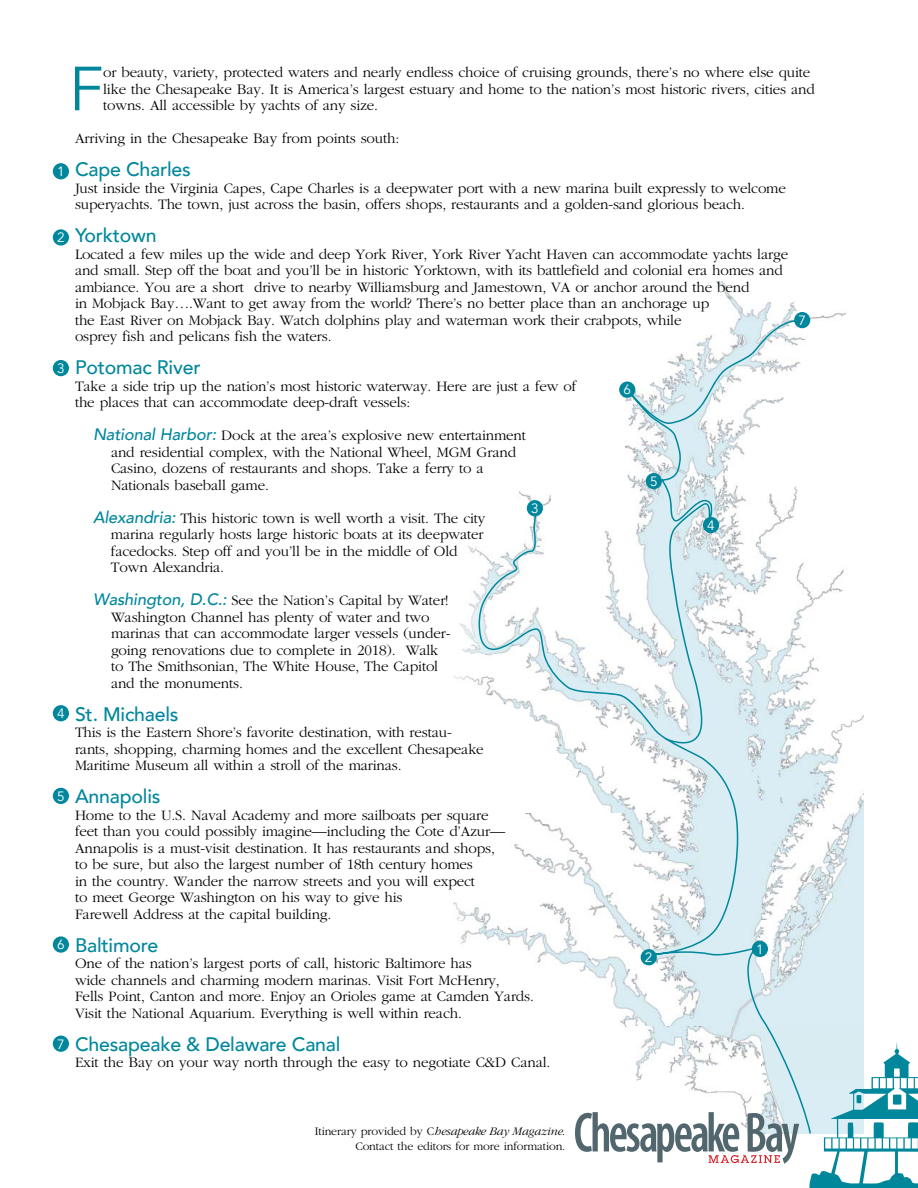
<style>
.page{position:relative;width:918px;height:1188px;background:#fff}
.page>*{position:absolute;margin:0;border:0;box-sizing:border-box;transform-origin:0 0}
.t1{font:61.65px "Avenir Next";color:#00879c}
.t2{font:500 19.5px "Avenir";letter-spacing:-.01em;color:#00879c}
.t3{font:300 15px/16.5px "Garamond";letter-spacing:-.01em;color:#000}
.t4{font:13.5px "Avenir";color:#fff}
.t5{font:300 12px/15px "Garamond";letter-spacing:-.01em;color:#000;text-align:right}
.s1{font-family:"Avenir";font-weight:500;font-style:italic;font-size:16.5px;color:#00879c}
.s2{font-style:italic}
</style>
<div class="page">
<div style="left:53px;top:163px;width:16px;height:16px;background:#00879c;border-radius:50%"></div>
<div style="left:53px;top:229px;width:16px;height:17px;background:#00879c;border-radius:50%"></div>
<div style="left:53px;top:360px;width:16px;height:16px;background:#00879c;border-radius:50%"></div>
<div style="left:53px;top:705px;width:16px;height:16px;background:#00879c;border-radius:50%"></div>
<div style="left:53px;top:788px;width:16px;height:16px;background:#00879c;border-radius:50%"></div>
<div style="left:53px;top:936px;width:16px;height:17px;background:#00879c;border-radius:50%"></div>
<div style="left:53px;top:1036px;width:16px;height:16px;background:#00879c;border-radius:50%"></div>
<img style="left:453px;top:282px;width:411px;height:759px">
<svg style="left:479px;top:509px;width:332px;height:625px"></svg>
<svg style="left:627px;top:320px;width:172px;height:424px"></svg>
<svg style="left:809px;top:1041px;width:109px;height:147px"></svg>
<div style="left:893px;top:1094px;width:9px;height:11px;background:#00879c"></div>
<div style="left:856px;top:1095px;width:5px;height:8px;background:#00879c"></div>
<svg style="left:575px;top:1112px;width:224px;height:52px"></svg>
<div style="left:752px;top:941px;width:16px;height:16px;background:#00879c;border-radius:50%"></div>
<div style="left:641px;top:949px;width:16px;height:16px;background:#00879c;border-radius:50%"></div>
<div style="left:527px;top:500px;width:16px;height:16px;background:#00879c;border-radius:50%"></div>
<div style="left:703px;top:517px;width:16px;height:16px;background:#00879c;border-radius:50%"></div>
<div style="left:646px;top:473px;width:16px;height:16px;background:#00879c;border-radius:50%"></div>
<div style="left:619px;top:382px;width:16px;height:16px;background:#00879c;border-radius:50%"></div>
<div style="left:794px;top:312px;width:16px;height:16px;background:#00879c;border-radius:50%"></div>
<p class="t4" style="left:57px;top:163px;width:9px">1</p>
<p class="t4" style="left:57px;top:230px;width:9px">2</p>
<p class="t4" style="left:57px;top:360px;width:9px">3</p>
<p class="t4" style="left:57px;top:705px;width:9px">4</p>
<p class="t4" style="left:57px;top:788px;width:9px">5</p>
<p class="t4" style="left:57px;top:937px;width:9px">6</p>
<p class="t4" style="left:57px;top:1036px;width:9px">7</p>
<h1 class="t1" style="left:69px;top:37px;width:36px">F</h1>
<p class="t3" style="left:103px;top:64px;width:713px">or beauty, variety, protected waters and nearly endless choice of cruising grounds, there’s no where else quite like the Chesapeake Bay. It is America’s largest estuary and home to the nation’s most historic rivers, cities and towns. All accessible by yachts of any size.</p>
<p class="t3" style="left:75px;top:130px;width:326px">Arriving in the Chesapeake Bay from points south:</p>
<h2 class="t2" style="left:75px;top:153px;width:117px">Cape Charles</h2>
<p class="t3" style="left:75px;top:180px;width:712px">Just inside the Virginia Capes, Cape Charles is a deepwater port with a new marina built expressly to welcome superyachts. The town, just across the basin, offers shops, restaurants and a golden-sand glorious beach.</p>
<h2 class="t2" style="left:75px;top:219px;width:83px">Yorktown</h2>
<p class="t3" style="left:75px;top:246px;width:715px">Located a few miles up the wide and deep York River, York River Yacht Haven can accommodate yachts large and small. Step off the boat and you’ll be in historic Yorktown, with its battlefield and colonial era homes and ambiance. You are a short drive to nearby Williamsburg and Jamestown, VA or anchor around the bend<br>in Mobjack Bay….Want to get away from the world? There’s no better place than an anchorage up<br>the East River on Mobjack Bay. Watch dolphins play and waterman work their crabpots, while<br>osprey fish and pelicans fish the waters.</p>
<h2 class="t2" style="left:75px;top:351px;width:127px">Potomac River</h2>
<p class="t3" style="left:75px;top:378px;width:503px">Take a side trip up the nation’s most historic waterway. Here are just a few of the places that can accommodate deep-draft vessels:</p>
<p class="t3" style="left:111px;top:427px;width:417px;text-indent:-18px"><span class="s1">National Harbor:</span> Dock at the area’s explosive new entertainment and residential complex, with the National Wheel, MGM Grand Casino, dozens of restaurants and shops. Take a ferry to a Nationals baseball game.</p>
<p class="t3" style="left:111px;top:510px;width:376px;text-indent:-18px"><span class="s1">Alexandria:</span> This historic town is well worth a visit. The city marina regularly hosts large historic boats at its deepwater facedocks. Step off and you’ll be in the middle of Old Town Alexandria.</p>
<p class="t3" style="left:111px;top:592px;width:341px;text-indent:-18px"><span class="s1">Washington, D.C.:</span> See the Nation’s Capital by Water!<br>Washington Channel has plenty of water and two marinas that can accommodate larger vessels (under&shy;going renovations due to complete in 2018). Walk to The Smithsonian, The White House, The Capitol and the monuments.</p>
<h2 class="t2" style="left:75px;top:697px;width:105px">St. Michaels</h2>
<p class="t3" style="left:75px;top:724px;width:410px">This is the Eastern Shore’s favorite destination, with restau&shy;rants, shopping, charming homes and the excellent Chesapeake<br>Maritime Museum all within a stroll of the marinas.</p>
<h2 class="t2" style="left:75px;top:780px;width:87px">Annapolis</h2>
<p class="t3" style="left:75px;top:807px;width:432px">Home to the U.S. Naval Academy and more sailboats per square feet than you could possibly imagine—including the Cote d’Azur— Annapolis is a must-visit destination. It has restaurants and shops, to be sure, but also the largest number of 18th century homes<br>in the country. Wander the narrow streets and you will expect<br>to meet George Washington on his way to give his<br>Farewell Address at the capital building.</p>
<h2 class="t2" style="left:75px;top:928px;width:85px">Baltimore</h2>
<p class="t3" style="left:75px;top:955px;width:460px">One of the nation’s largest ports of call, historic Baltimore has<br>wide channels and charming modern marinas. Visit Fort McHenry,<br>Fells Point, Canton and more. Enjoy an Orioles game at Camden Yards.<br>Visit the National Aquarium. Everything is well within reach.</p>
<h2 class="t2" style="left:75px;top:1027px;width:267px">Chesapeake &amp; Delaware Canal</h2>
<p class="t3" style="left:75px;top:1054px;width:477px">Exit the Bay on your way north through the easy to negotiate C&amp;D Canal.</p>
<p class="t4" style="left:798px;top:312px;width:9px">7</p>
<p class="t4" style="left:623px;top:382px;width:9px">6</p>
<p class="t4" style="left:650px;top:473px;width:9px">5</p>
<p class="t4" style="left:531px;top:500px;width:9px">3</p>
<p class="t4" style="left:707px;top:517px;width:9px">4</p>
<p class="t4" style="left:756px;top:941px;width:9px">1</p>
<p class="t4" style="left:645px;top:949px;width:9px">2</p>
<p class="t5" style="left:315px;top:1124px;width:252px">Itinerary provided by C<span class="s2">hesapeake Bay Magazine</span>.<br>Contact the editors for more information.</p>
</div>
